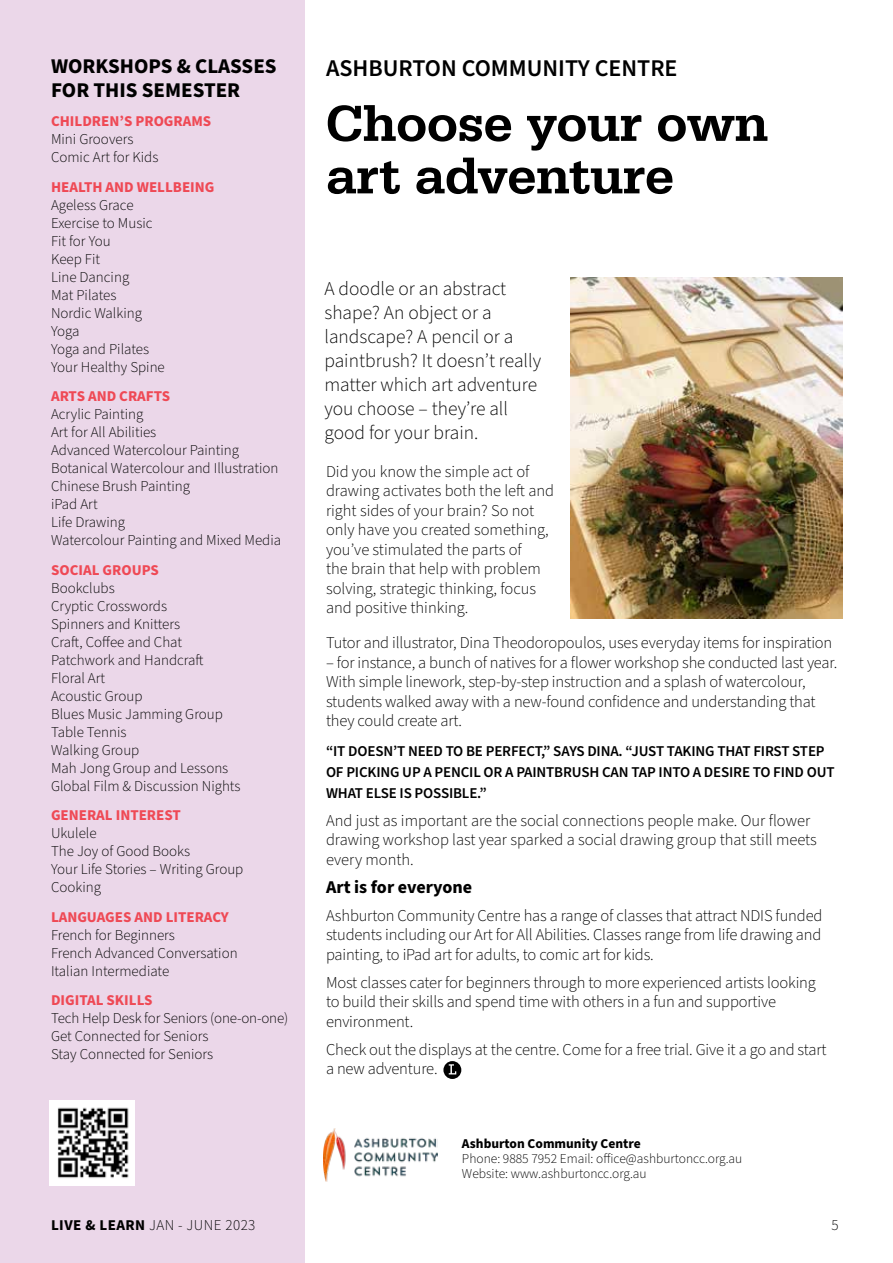
<style>
.page{position:relative;width:893px;height:1263px;background:#fff}
.page>*{position:absolute;margin:0;border:0;box-sizing:border-box;transform-origin:0 0}
.t1{font:500 52.5px/52.5px "Serifa";color:#000}
.t2{font:600 24px "Source Sans Pro";color:#000}
.t3{font:700 21px/24px "Source Sans Pro";color:#000}
.t4{font:300 19.5px/24px "Source Sans Pro";color:#000}
.t5{font:700 18px "Source Sans Pro";color:#000}
.t6{font:300 16.5px/19.5px "Source Sans Pro";letter-spacing:-.01em;color:#000}
.t7{font:300 15px/18px "Source Sans Pro";color:#000}
.t8{font:600 15px/21px "Source Sans Pro";letter-spacing:-.01em;color:#000}
.t9{font:700 15px "Source Sans Pro";color:#ef4955}
.t10{font:300 15px "Source Sans Pro";letter-spacing:.03em;color:#000}
.t11{font:300 13.5px/15px "Source Sans Pro";color:#000}
.t12{font:700 13.5px "Source Sans Pro";color:#000}
.s1{font-weight:700}
</style>
<div class="page">
<div style="left:0;top:0;width:305px;height:1263px;background:#ebd7e9"></div>
<img style="left:323px;top:1129px;width:115px;height:52px">
<img style="left:50px;top:1101px;width:85px;height:85px">
<img style="left:571px;top:277px;width:272px;height:342px">
<svg style="left:443px;top:1061px;width:18px;height:18px"></svg>
<svg style="left:449px;top:1064px;width:7px;height:10px"></svg>
<p class="t3" style="left:51px;top:54px;width:227px">WORKSHOPS &amp; CLASSES<br>FOR THIS SEMESTER</p>
<p class="t9" style="left:51px;top:111px;width:162px">CHILDREN’S PROGRAMS</p>
<p class="t7" style="left:51px;top:131px;width:109px">Mini Groovers<br>Comic Art for Kids</p>
<p class="t9" style="left:51px;top:176px;width:165px">HEALTH AND WELLBEING</p>
<p class="t7" style="left:51px;top:196px;width:115px">Ageless Grace<br>Exercise to Music<br>Fit for You<br>Keep Fit<br>Line Dancing<br>Mat Pilates<br>Nordic Walking<br>Yoga<br>Yoga and Pilates<br>Your Healthy Spine</p>
<p class="t9" style="left:51px;top:386px;width:121px">ARTS AND CRAFTS</p>
<p class="t7" style="left:51px;top:406px;width:232px">Acrylic Painting<br>Art for All Abilities<br>Advanced Watercolour Painting<br>Botanical Watercolour and Illustration<br>Chinese Brush Painting<br>iPad Art<br>Life Drawing<br>Watercolour Painting and Mixed Media</p>
<p class="t9" style="left:51px;top:559px;width:109px">SOCIAL GROUPS</p>
<p class="t7" style="left:51px;top:579px;width:191px">Bookclubs<br>Cryptic Crosswords<br>Spinners and Knitters<br>Craft, Coffee and Chat<br>Patchwork and Handcraft<br>Floral Art<br>Acoustic Group<br>Blues Music Jamming Group<br>Table Tennis<br>Walking Group<br>Mah Jong Group and Lessons<br>Global Film &amp; Discussion Nights</p>
<p class="t9" style="left:51px;top:805px;width:131px">GENERAL INTEREST</p>
<p class="t7" style="left:51px;top:825px;width:194px">Ukulele<br>The Joy of Good Books<br>Your Life Stories – Writing Group<br>Cooking</p>
<p class="t9" style="left:51px;top:906px;width:179px">LANGUAGES AND LITERACY</p>
<p class="t7" style="left:51px;top:926px;width:188px">French for Beginners<br>French Advanced Conversation<br>Italian Intermediate</p>
<p class="t9" style="left:51px;top:990px;width:103px">DIGITAL SKILLS</p>
<p class="t7" style="left:51px;top:1010px;width:239px">Tech Help Desk for Seniors (one-on-one)<br>Get Connected for Seniors<br>Stay Connected for Seniors</p>
<h2 class="t2" style="left:326px;top:52px;width:353px">ASHBURTON COMMUNITY CENTRE</h2>
<h1 class="t1" style="left:326px;top:97px;width:444px">Choose your own art adventure</h1>
<p class="t4" style="left:324px;top:277px;width:218px">A doodle or an abstract shape? An object or a landscape? A pencil or a paintbrush? It doesn’t really matter which art adventure you choose – they’re all good for your brain.</p>
<p class="t6" style="left:326px;top:462px;width:230px">Did you know the simple act of drawing activates both the left and right sides of your brain? So not only have you created something, you’ve stimulated the parts of<br>the brain that help with problem solving, strategic thinking, focus and positive thinking.</p>
<p class="t6" style="left:326px;top:634px;width:508px">Tutor and illustrator, Dina Theodoropoulos, uses everyday items for inspiration</p>
<p class="t6" style="left:326px;top:653px;width:513px">– for instance, a bunch of natives for a flower workshop she conducted last year.<br>With simple linework, step-by-step instruction and a splash of watercolour, students walked away with a new-found confidence and understanding that they could create art.</p>
<p class="t8" style="left:326px;top:741px;width:510px">“IT DOESN’T NEED TO BE PERFECT,” SAYS DINA. “JUST TAKING THAT FIRST STEP<br>OF PICKING UP A PENCIL OR A PAINTBRUSH CAN TAP INTO A DESIRE TO FIND OUT<br>WHAT ELSE IS POSSIBLE.”</p>
<p class="t6" style="left:326px;top:811px;width:492px">And just as important are the social connections people make. Our flower drawing workshop last year sparked a social drawing group that still meets every month.</p>
<p class="t5" style="left:326px;top:875px;width:148px">Art is for everyone</p>
<p class="t6" style="left:326px;top:906px;width:498px;text-align:justify">Ashburton Community Centre has a range of classes that attract NDIS funded students including our Art for All Abilities. Classes range from life drawing and painting, to iPad art for adults, to comic art for kids.</p>
<p class="t6" style="left:326px;top:973px;width:491px">Most classes cater for beginners through to more experienced artists looking to build their skills and spend time with others in a fun and supportive environment.</p>
<p class="t6" style="left:326px;top:1040px;width:502px">Check out the displays at the centre. Come for a free trial. Give it a go and start a new adventure.</p>
<p class="t12" style="left:462px;top:1134px;width:180px">Ashburton Community Centre</p>
<p class="t11" style="left:462px;top:1152px;width:282px">Phone: 9885 7952 Email: office@ashburtoncc.org.au<br>Website: www.ashburtoncc.org.au</p>
<p class="t10" style="left:51px;top:1215px;width:206px"><span class="s1">LIVE &amp; LEARN</span> JAN - JUNE 2023</p>
<p class="t7" style="left:831px;top:1216px;width:9px">5</p>
</div>
